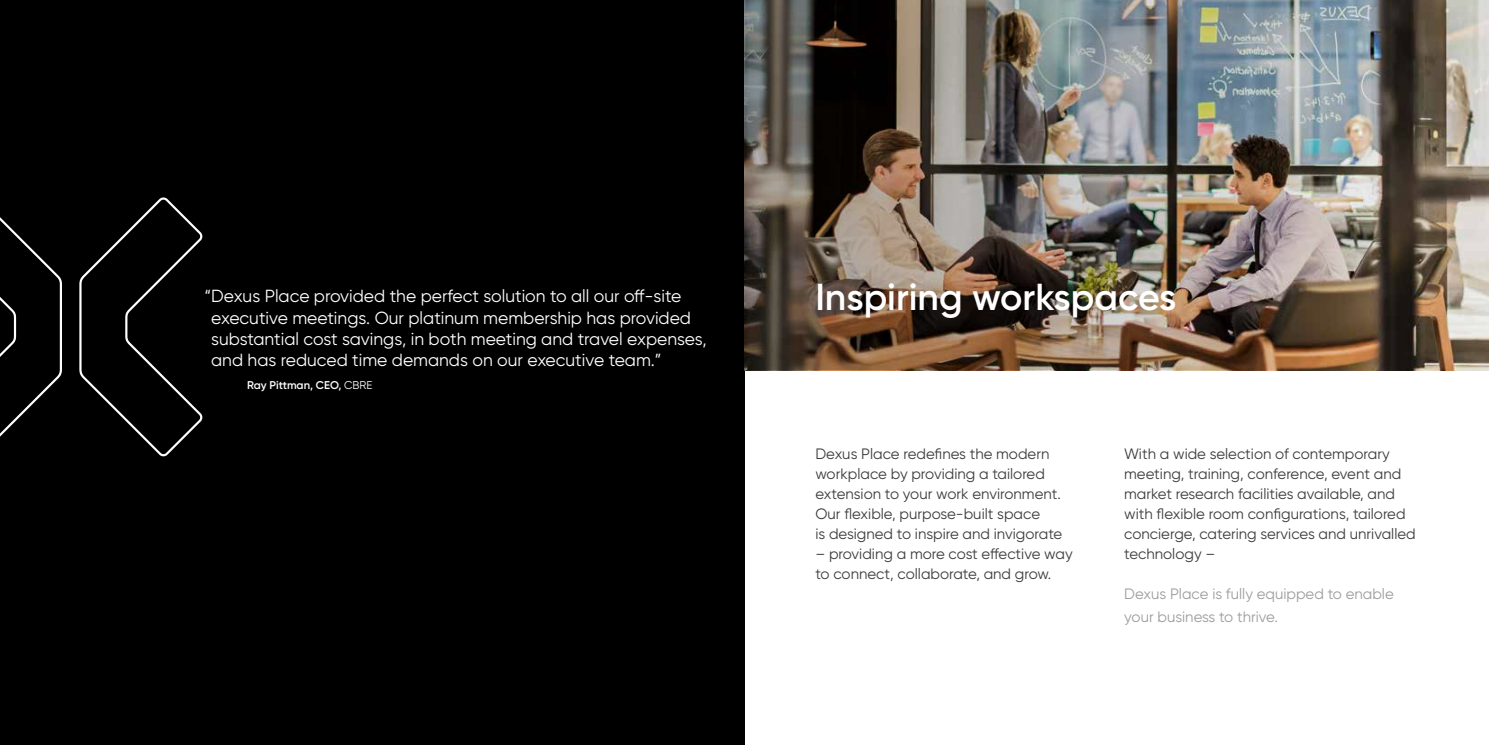
<style>
.page{position:relative;width:1489px;height:745px;background:#fff}
.page>*{position:absolute;margin:0;border:0;box-sizing:border-box;transform-origin:0 0}
.t1{font:600 37.5px "Gilroy";color:#fff}
.t2{font:17.5px/21.2px "Gilroy";color:#fff}
.t3{font:15px/20px "Gilroy";color:#3c3c3b}
.t4{font:15px/22.5px "Gilroy";color:#9d9d9c}
.t5{font:600 11.25px "Gilroy";color:#fff}
.s1{font-weight:400}
</style>
<div class="page">
<div style="left:0;top:0;width:744px;height:744px;background:#000"></div>
<svg style="left:0;top:197px;width:203px;height:260px"></svg>
<img style="left:744px;top:0;width:744px;height:370px">
<img style="left:744px;top:0;width:696px;height:369px">
<p class="t2" style="left:211px;top:285px;width:497px;text-indent:-7px">“Dexus Place provided the perfect solution to all our off-site executive meetings. Our platinum membership has provided substantial cost savings, in both meeting and travel expenses, and has reduced time demands on our executive team.”</p>
<p class="t5" style="left:247px;top:378px;width:127px">Ray Pittman, CEO, <span class="s1">CBRE</span></p>
<h1 class="t1" style="left:815px;top:274px;width:362px">Inspiring workspaces</h1>
<p class="t3" style="left:815px;top:443px;width:248px">Dexus Place redefines the modern workplace by providing a tailored extension to your work environment.<br>Our flexible, purpose-built space<br>is designed to inspire and invigorate</p>
<p class="t3" style="left:815px;top:543px;width:259px">– providing a more cost effective way to connect, collaborate, and grow.</p>
<p class="t3" style="left:1124px;top:443px;width:293px">With a wide selection of contemporary meeting, training, conference, event and market research facilities available, and with flexible room configurations, tailored concierge, catering services and unrivalled technology –</p>
<p class="t4" style="left:1124px;top:582px;width:271px">Dexus Place is fully equipped to enable your business to thrive.</p>
</div>
